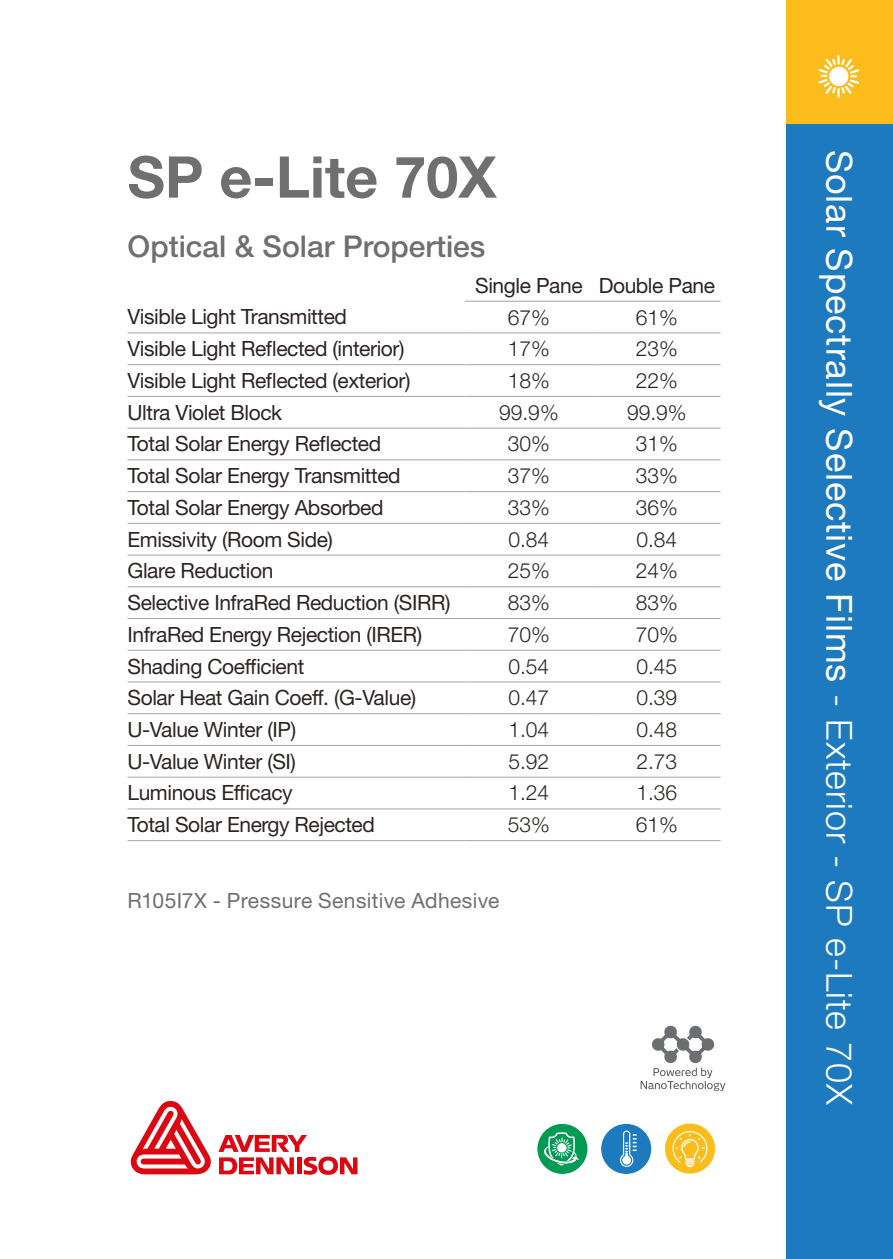
<style>
.page{position:relative;width:893px;height:1259px;background:#fff}
.page>*{position:absolute;margin:0;border:0;box-sizing:border-box;transform-origin:0 0}
.t1{font:700 57.6px "Helvetica Neue LT Std";color:#706f6f}
.t2{font:36px "Helvetica Neue LT Std";letter-spacing:.025em;color:#fff}
.t3{font:500 30px "Helvetica Neue LT Std";color:#706f6f}
.t4{font:21px "Helvetica Neue LT Std";letter-spacing:-.02em;color:#2b2422}
.t5{font:300 21px "Helvetica Neue LT Std";color:#2b2422}
.t6{font:21px "Helvetica Neue LT Std";letter-spacing:.015em;color:#706f6f}
.s1{font-weight:300}
</style>
<div class="page">
<svg style="left:131px;top:1101px;width:80px;height:73px"></svg>
<svg style="left:218px;top:1135px;width:139px;height:40px"></svg>
<div style="left:787px;top:20px;width:106px;height:1239px;background:#1d7abe"></div>
<div style="left:787px;top:0;width:106px;height:124px;background:#fcbd1c"></div>
<div style="left:601px;top:1124px;width:50px;height:50px;background:#1d7abe;border-radius:50%"></div>
<svg style="left:620px;top:1130px;width:17px;height:37px"></svg>
<div style="left:537px;top:1124px;width:50px;height:50px;background:#009a54;border-radius:50%"></div>
<svg style="left:542px;top:1132px;width:37px;height:33px"></svg>
<div style="left:665px;top:1123px;width:50px;height:50px;background:#fcbd1c;border-radius:50%"></div>
<svg style="left:672px;top:1130px;width:36px;height:37px"></svg>
<hr style="left:465px;top:301px;width:128px;height:1px;background:#a8a8a7">
<hr style="left:593px;top:301px;width:128px;height:1px;background:#a8a8a7">
<hr style="left:128px;top:332px;width:337px;height:1px;background:#a8a8a7">
<hr style="left:465px;top:332px;width:128px;height:1px;background:#a8a8a7">
<hr style="left:593px;top:332px;width:128px;height:1px;background:#a8a8a7">
<hr style="left:128px;top:364px;width:337px;height:1px;background:#a8a8a7">
<hr style="left:465px;top:364px;width:128px;height:1px;background:#a8a8a7">
<hr style="left:593px;top:364px;width:128px;height:1px;background:#a8a8a7">
<hr style="left:128px;top:396px;width:337px;height:1px;background:#a8a8a7">
<hr style="left:465px;top:396px;width:128px;height:1px;background:#a8a8a7">
<hr style="left:593px;top:396px;width:128px;height:1px;background:#a8a8a7">
<hr style="left:128px;top:427px;width:337px;height:2px;background:#a8a8a7">
<hr style="left:465px;top:427px;width:128px;height:2px;background:#a8a8a7">
<hr style="left:593px;top:427px;width:128px;height:2px;background:#a8a8a7">
<hr style="left:128px;top:459px;width:337px;height:1px;background:#a8a8a7">
<hr style="left:465px;top:459px;width:128px;height:1px;background:#a8a8a7">
<hr style="left:593px;top:459px;width:128px;height:1px;background:#a8a8a7">
<hr style="left:128px;top:491px;width:337px;height:1px;background:#a8a8a7">
<hr style="left:465px;top:491px;width:128px;height:1px;background:#a8a8a7">
<hr style="left:593px;top:491px;width:128px;height:1px;background:#a8a8a7">
<hr style="left:128px;top:523px;width:337px;height:1px;background:#a8a8a7">
<hr style="left:465px;top:523px;width:128px;height:1px;background:#a8a8a7">
<hr style="left:593px;top:523px;width:128px;height:1px;background:#a8a8a7">
<hr style="left:128px;top:554px;width:337px;height:1px;background:#a8a8a7">
<hr style="left:465px;top:554px;width:128px;height:1px;background:#a8a8a7">
<hr style="left:593px;top:554px;width:128px;height:1px;background:#a8a8a7">
<hr style="left:128px;top:586px;width:337px;height:1px;background:#a8a8a7">
<hr style="left:128px;top:618px;width:337px;height:1px;background:#a8a8a7">
<hr style="left:128px;top:650px;width:337px;height:1px;background:#a8a8a7">
<hr style="left:465px;top:586px;width:128px;height:1px;background:#a8a8a7">
<hr style="left:593px;top:586px;width:128px;height:1px;background:#a8a8a7">
<hr style="left:465px;top:618px;width:128px;height:1px;background:#a8a8a7">
<hr style="left:593px;top:618px;width:128px;height:1px;background:#a8a8a7">
<hr style="left:465px;top:650px;width:128px;height:1px;background:#a8a8a7">
<hr style="left:593px;top:650px;width:128px;height:1px;background:#a8a8a7">
<hr style="left:128px;top:681px;width:337px;height:1px;background:#a8a8a7">
<hr style="left:465px;top:681px;width:128px;height:1px;background:#a8a8a7">
<hr style="left:593px;top:681px;width:128px;height:1px;background:#a8a8a7">
<hr style="left:128px;top:713px;width:337px;height:1px;background:#a8a8a7">
<hr style="left:465px;top:713px;width:128px;height:1px;background:#a8a8a7">
<hr style="left:593px;top:713px;width:128px;height:1px;background:#a8a8a7">
<hr style="left:128px;top:745px;width:337px;height:1px;background:#a8a8a7">
<hr style="left:465px;top:745px;width:128px;height:1px;background:#a8a8a7">
<hr style="left:593px;top:745px;width:128px;height:1px;background:#a8a8a7">
<hr style="left:128px;top:776px;width:337px;height:1px;background:#a8a8a7">
<hr style="left:465px;top:776px;width:128px;height:1px;background:#a8a8a7">
<hr style="left:593px;top:776px;width:128px;height:1px;background:#a8a8a7">
<hr style="left:128px;top:808px;width:337px;height:1px;background:#a8a8a7">
<hr style="left:128px;top:840px;width:337px;height:1px;background:#a8a8a7">
<hr style="left:465px;top:808px;width:128px;height:1px;background:#a8a8a7">
<hr style="left:593px;top:808px;width:128px;height:1px;background:#a8a8a7">
<hr style="left:465px;top:840px;width:128px;height:1px;background:#a8a8a7">
<hr style="left:593px;top:840px;width:128px;height:1px;background:#a8a8a7">
<svg style="left:818px;top:55px;width:41px;height:43px"></svg>
<svg style="left:641px;top:1025px;width:84px;height:66px"></svg>
<h1 class="t1" style="left:128px;top:141px;width:371px">SP e-Lite 70X</h1>
<h3 class="t3" style="left:128px;top:229px;width:359px">Optical &amp; Solar Properties</h3>
<p class="t4" style="left:475px;top:273px;width:241px">Single Pane Double Pane</p>
<p class="t4" style="left:128px;top:304px;width:221px">Visible Light Transmitted</p>
<p class="t5" style="left:508px;top:304px;width:44px">67%</p>
<p class="t5" style="left:636px;top:304px;width:44px">61%</p>
<p class="t4" style="left:128px;top:336px;width:279px">Visible Light Reflected (interior)</p>
<p class="t5" style="left:508px;top:336px;width:44px">17%</p>
<p class="t5" style="left:636px;top:336px;width:44px">23%</p>
<p class="t4" style="left:128px;top:368px;width:284px">Visible Light Reflected (exterior)</p>
<p class="t5" style="left:508px;top:368px;width:44px">18%</p>
<p class="t5" style="left:636px;top:368px;width:44px">22%</p>
<p class="t4" style="left:128px;top:400px;width:156px">Ultra Violet Block</p>
<p class="t5" style="left:499px;top:399px;width:61px">99.9%</p>
<p class="t5" style="left:627px;top:399px;width:61px">99.9%</p>
<p class="t4" style="left:128px;top:431px;width:255px">Total Solar Energy Reflected</p>
<p class="t5" style="left:508px;top:431px;width:44px">30%</p>
<p class="t5" style="left:636px;top:431px;width:44px">31%</p>
<p class="t4" style="left:128px;top:463px;width:275px">Total Solar Energy Transmitted</p>
<p class="t5" style="left:508px;top:463px;width:44px">37%</p>
<p class="t5" style="left:636px;top:463px;width:44px">33%</p>
<p class="t4" style="left:128px;top:495px;width:258px">Total Solar Energy Absorbed</p>
<p class="t5" style="left:508px;top:494px;width:44px">33%</p>
<p class="t5" style="left:636px;top:494px;width:44px">36%</p>
<p class="t4" style="left:128px;top:526px;width:207px">Emissivity (Room Side)</p>
<p class="t5" style="left:508px;top:526px;width:42px">0.84</p>
<p class="t5" style="left:636px;top:526px;width:42px">0.84</p>
<p class="t4" style="left:128px;top:558px;width:147px">Glare Reduction</p>
<p class="t5" style="left:508px;top:558px;width:44px">25%</p>
<p class="t5" style="left:636px;top:558px;width:44px">24%</p>
<p class="t4" style="left:128px;top:590px;width:324px">Selective InfraRed Reduction (SIRR)</p>
<p class="t5" style="left:508px;top:590px;width:44px">83%</p>
<p class="t5" style="left:636px;top:590px;width:44px">83%</p>
<p class="t4" style="left:128px;top:622px;width:296px">InfraRed Energy Rejection (IRER)</p>
<p class="t5" style="left:508px;top:621px;width:44px">70%</p>
<p class="t5" style="left:636px;top:621px;width:44px">70%</p>
<p class="t4" style="left:128px;top:653px;width:178px">Shading Coefficient</p>
<p class="t5" style="left:508px;top:653px;width:42px">0.54</p>
<p class="t5" style="left:636px;top:653px;width:42px">0.45</p>
<p class="t4" style="left:128px;top:685px;width:290px">Solar Heat Gain Coeff. (G-Value)</p>
<p class="t5" style="left:508px;top:685px;width:42px">0.47</p>
<p class="t5" style="left:636px;top:685px;width:42px">0.39</p>
<p class="t4" style="left:127px;top:717px;width:170px">U-Value Winter (IP)</p>
<p class="t5" style="left:508px;top:716px;width:42px">1.04</p>
<p class="t5" style="left:636px;top:716px;width:42px">0.48</p>
<p class="t4" style="left:127px;top:748px;width:170px">U-Value Winter (SI)</p>
<p class="t5" style="left:508px;top:748px;width:42px">5.92</p>
<p class="t5" style="left:636px;top:748px;width:42px">2.73</p>
<p class="t4" style="left:127px;top:780px;width:167px">Luminous Efficacy</p>
<p class="t5" style="left:508px;top:780px;width:42px">1.24</p>
<p class="t5" style="left:636px;top:780px;width:42px">1.36</p>
<p class="t4" style="left:127px;top:812px;width:249px">Total Solar Energy Rejected</p>
<p class="t5" style="left:508px;top:812px;width:44px">53%</p>
<p class="t5" style="left:636px;top:812px;width:44px">61%</p>
<p class="t6" style="left:127px;top:888px;width:374px">R105I7X - Pressure Sensitive Adhesive</p>
<h2 class="t2" style="left:861px;top:150px;width:957px;rotate:90deg">Solar Spectrally Selective Films <span class="s1">- Exterior - SP e-Lite 70X</span></h2>
</div>
